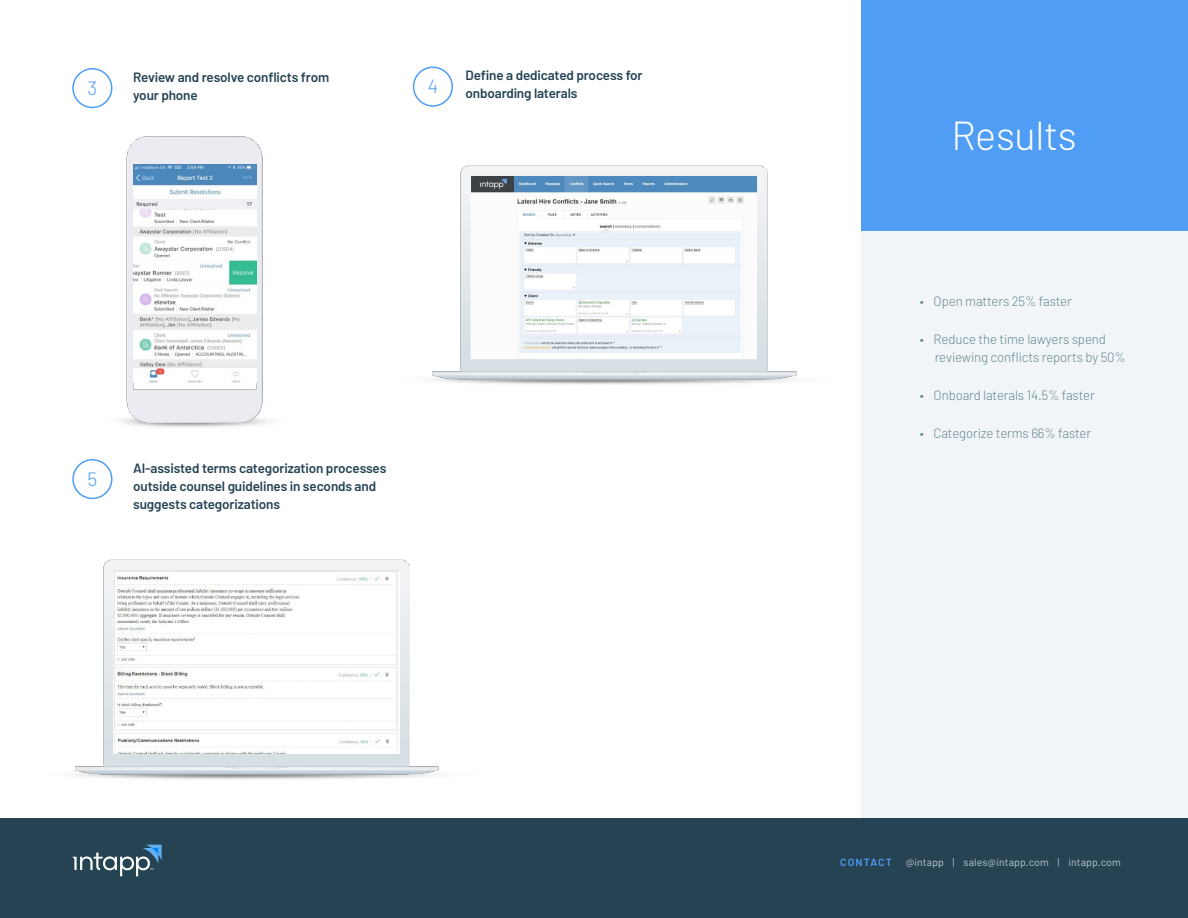
<style>
.page{position:relative;width:1188px;height:918px;background:#fff}
.page>*{position:absolute;margin:0;border:0;box-sizing:border-box;transform-origin:0 0}
.Paragraph_Style_1{font:300 40.5px "Barlow";letter-spacing:-.01em;color:#fff}
.body{font:300 19.35px "Barlow";color:#4f9df5}
.subhead{font:600 13.5px/18px "Barlow";letter-spacing:-.01em;color:#254353}
.bullets{font:300 13.5px/18px "Barlow";letter-spacing:-.01em;color:#608890}
.t1{font:10.5px "Barlow";letter-spacing:.01em;color:#bec7d0}
.s1{font-weight:600;color:#4f9df5}
</style>
<div class="page">
<div style="left:0;top:818px;width:1188px;height:100px;background:#254353"></div>
<svg style="left:72px;top:845px;width:90px;height:31px"></svg>
<div style="left:413px;top:67px;width:40px;height:40px;border:2px solid #4f9df5;border-radius:50%"></div>
<img style="left:432px;top:165px;width:365px;height:220px">
<img style="left:471px;top:177px;width:286px;height:182px">
<div style="left:72px;top:459px;width:41px;height:40px;border:2px solid #4f9df5;border-radius:50%"></div>
<img style="left:74px;top:559px;width:365px;height:221px">
<img style="left:113px;top:571px;width:286px;height:182px">
<div style="left:72px;top:68px;width:40px;height:40px;border:2px solid #4f9df5;border-radius:50%"></div>
<img style="left:121px;top:136px;width:147px;height:291px">
<img style="left:134px;top:165px;width:122px;height:218px">
<div style="left:862px;top:26px;width:326px;height:792px;background:#f2f5f7"></div>
<div style="left:862px;top:0;width:326px;height:231px;background:#4f9df5"></div>
<p class="body" style="left:87px;top:76px;width:11px">3</p>
<p class="subhead" style="left:133px;top:68px;width:198px">Review and resolve conflicts from your phone</p>
<p class="body" style="left:428px;top:74px;width:12px">4</p>
<p class="subhead" style="left:466px;top:66px;width:179px">Define a dedicated process for onboarding laterals</p>
<p class="body" style="left:88px;top:467px;width:11px">5</p>
<p class="subhead" style="left:133px;top:458px;width:255px">AI-assisted terms categorization processes outside counsel guidelines in seconds and suggests categorizations</p>
<p class="Paragraph_Style_1" style="left:952px;top:110px;width:127px">Results</p>
<p class="bullets" style="left:920px;top:292px;width:154px">• Open matters 25% faster</p>
<p class="bullets" style="left:935px;top:330px;width:193px;text-indent:-15px">• Reduce the time lawyers spend reviewing conflicts reports by 50%</p>
<p class="bullets" style="left:920px;top:386px;width:177px">• Onboard laterals 14.5% faster</p>
<p class="bullets" style="left:920px;top:424px;width:173px">• Categorize terms 66% faster</p>
<p class="t1" style="left:840px;top:856px;width:282px"><span class="s1">CONTACT</span> @intapp | sales@intapp.com | intapp.com</p>
</div>
